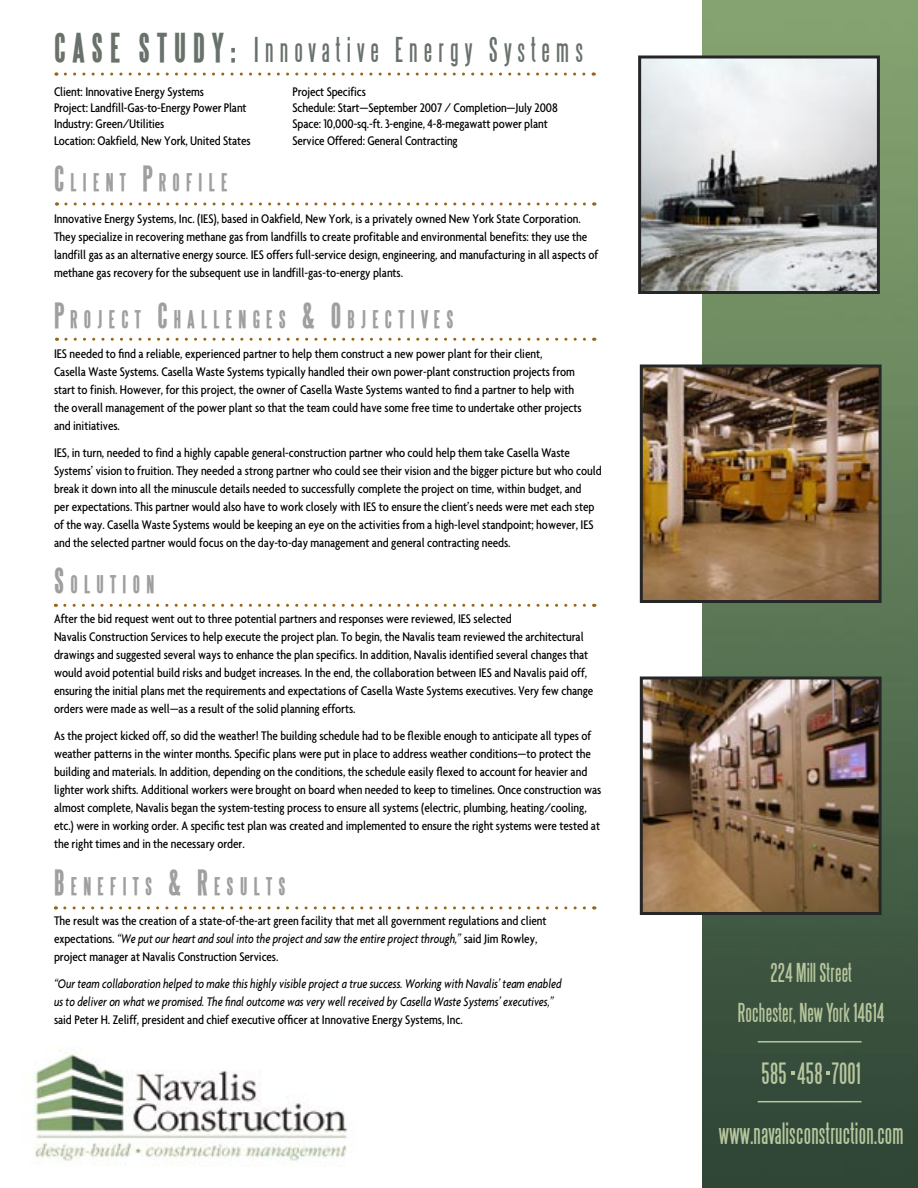
<style>
.page{position:relative;width:918px;height:1188px;background:#fff}
.page>*{position:absolute;margin:0;border:0;box-sizing:border-box;transform-origin:0 0}
.Normal__Web_1{font:31.5px "Steelfish";letter-spacing:.195em;color:#68726b}
.t1{font:27px "Steelfish";letter-spacing:.01em;color:#b7c69d}
.t2{font:24px "Steelfish";letter-spacing:.01em;color:#b7c69d}
.Normal__Web_1-2{font:700 22.05px "Steelfish";letter-spacing:.285em;color:#9f9f9f}
.t3{font:500 condensed 13.5px/18px "Agenda";letter-spacing:-.005em;color:#000}
.t4{font:italic 500 13.5px/18px "Agenda";letter-spacing:-.005em;color:#000;scale:.8 1}
.s1{font-weight:700;font-size:36px}
.s2{font-size:31.5px}
.s3{font-style:italic;font-stretch:normal}
.s4{font-style:normal;font-stretch:condensed}
</style>
<div class="page">
<img style="left:702px;top:0;width:216px;height:1188px">
<img style="left:33px;top:1048px;width:315px;height:113px">
<svg style="left:57px;top:202px;width:538px;height:3px"></svg>
<svg style="left:57px;top:338px;width:538px;height:3px"></svg>
<svg style="left:56px;top:604px;width:539px;height:3px"></svg>
<svg style="left:56px;top:906px;width:539px;height:3px"></svg>
<svg style="left:56px;top:73px;width:538px;height:3px"></svg>
<svg style="left:791px;top:1071px;width:4px;height:4px"></svg>
<svg style="left:826px;top:1071px;width:4px;height:4px"></svg>
<hr style="left:758px;top:1041px;width:104px;height:2px;background:#b7c69d">
<hr style="left:758px;top:1101px;width:104px;height:1px;background:#b7c69d">
<img style="left:644px;top:368px;width:234px;height:231px">
<div style="left:640px;top:364px;width:242px;height:239px;border:3px solid #262626"></div>
<img style="left:642px;top:60px;width:234px;height:230px">
<div style="left:638px;top:56px;width:242px;height:238px;border:3px solid #262626"></div>
<img style="left:644px;top:680px;width:234px;height:231px">
<div style="left:640px;top:676px;width:242px;height:239px;border:3px solid #262626"></div>
<p class="Normal__Web_1" style="left:54px;top:33px;width:531px"><span class="s1">CASE STUDY:</span> Innovative Energy Systems</p>
<p class="t3" style="left:54px;top:82px;width:151px">Client: Innovative Energy Systems</p>
<p class="t3" style="left:292px;top:82px;width:75px">Project Specifics</p>
<p class="t3" style="left:54px;top:98px;width:194px">Project: Landfill-Gas-to-Energy Power Plant</p>
<p class="t3" style="left:292px;top:98px;width:267px">Schedule: Start—September 2007 / Completion—July 2008</p>
<p class="t3" style="left:54px;top:114px;width:112px">Industry: Green/Utilities</p>
<p class="t3" style="left:292px;top:114px;width:257px">Space: 10,000-sq.-ft. 3-engine, 4-8-megawatt power plant</p>
<p class="t3" style="left:54px;top:131px;width:198px">Location: Oakfield, New York, United States</p>
<p class="t3" style="left:292px;top:131px;width:167px">Service Offered: General Contracting</p>
<p class="Normal__Web_1-2" style="left:54px;top:170px;width:175px"><span class="s2">C</span>LIENT <span class="s2">P</span>ROFILE</p>
<p class="t3" style="left:54px;top:209px;width:546px">Innovative Energy Systems, Inc. (IES), based in Oakfield, New York, is a privately owned New York State Corporation.<br>They specialize in recovering methane gas from landfills to create profitable and environmental benefits: they use the landfill gas as an alternative energy source. IES offers full-service design, engineering, and manufacturing in all aspects of methane gas recovery for the subsequent use in landfill-gas-to-energy plants.</p>
<p class="Normal__Web_1-2" style="left:54px;top:307px;width:401px"><span class="s2">P</span>ROJECT <span class="s2">C</span>HALLENGES <span class="s2">&amp; O</span>BJECTIVES</p>
<p class="t3" style="left:54px;top:344px;width:529px">IES needed to find a reliable, experienced partner to help them construct a new power plant for their client,<br>Casella Waste Systems. Casella Waste Systems typically handled their own power-plant construction projects from start to finish. However, for this project, the owner of Casella Waste Systems wanted to find a partner to help with the overall management of the power plant so that the team could have some free time to undertake other projects and initiatives.</p>
<p class="t3" style="left:54px;top:443px;width:549px">IES, in turn, needed to find a highly capable general-construction partner who could help them take Casella Waste Systems’ vision to fruition. They needed a strong partner who could see their vision and the bigger picture but who could break it down into all the minuscule details needed to successfully complete the project on time, within budget, and<br>per expectations. This partner would also have to work closely with IES to ensure the client’s needs were met each step of the way. Casella Waste Systems would be keeping an eye on the activities from a high-level standpoint; however, IES and the selected partner would focus on the day-to-day management and general contracting needs.</p>
<p class="Normal__Web_1-2" style="left:54px;top:572px;width:102px"><span class="s2">S</span>OLUTION</p>
<p class="t3" style="left:54px;top:610px;width:541px">After the bid request went out to three potential partners and responses were reviewed, IES selected<br>Navalis Construction Services to help execute the project plan. To begin, the Navalis team reviewed the architectural drawings and suggested several ways to enhance the plan specifics. In addition, Navalis identified several changes that would avoid potential build risks and budget increases. In the end, the collaboration between IES and Navalis paid off, ensuring the initial plans met the requirements and expectations of Casella Waste Systems executives. Very few change orders were made as well—as a result of the solid planning efforts.</p>
<p class="t3" style="left:54px;top:727px;width:549px">As the project kicked off, so did the weather! The building schedule had to be flexible enough to anticipate all types of weather patterns in the winter months. Specific plans were put in place to address weather conditions—to protect the building and materials. In addition, depending on the conditions, the schedule easily flexed to account for heavier and lighter work shifts. Additional workers were brought on board when needed to keep to timelines. Once construction was almost complete, Navalis began the system-testing process to ensure all systems (electric, plumbing, heating/cooling, etc.) were in working order. A specific test plan was created and implemented to ensure the right systems were tested at the right times and in the necessary order.</p>
<p class="Normal__Web_1-2" style="left:54px;top:874px;width:233px"><span class="s2">B</span>ENEFITS <span class="s2">&amp; R</span>ESULTS</p>
<p class="t3" style="left:54px;top:911px;width:494px">The result was the creation of a state-of-the-art green facility that met all government regulations and client expectations. <span class="s3">“We put our heart and soul into the project and saw the entire project through,”</span> said Jim Rowley, project manager at Navalis Construction Services.</p>
<p class="t4" style="left:54px;top:974px;width:636px">“Our team collaboration helped to make this highly visible project a true success. Working with Navalis’ team enabled us to deliver on what we promised. The final outcome was very well received by Casella Waste Systems’ executives,” <span class="s4">said Peter H. Zeliff, president and chief executive officer at Innovative Energy Systems, Inc.</span></p>
<p class="t2" style="left:770px;top:960px;width:83px">224 Mill Street</p>
<p class="t2" style="left:738px;top:1000px;width:148px">Rochester, New York 14614</p>
<p class="t1" style="left:762px;top:1059px;width:101px">585 458 7001</p>
<p class="t1" style="left:719px;top:1119px;width:186px">www.navalisconstruction.com</p>
</div>
